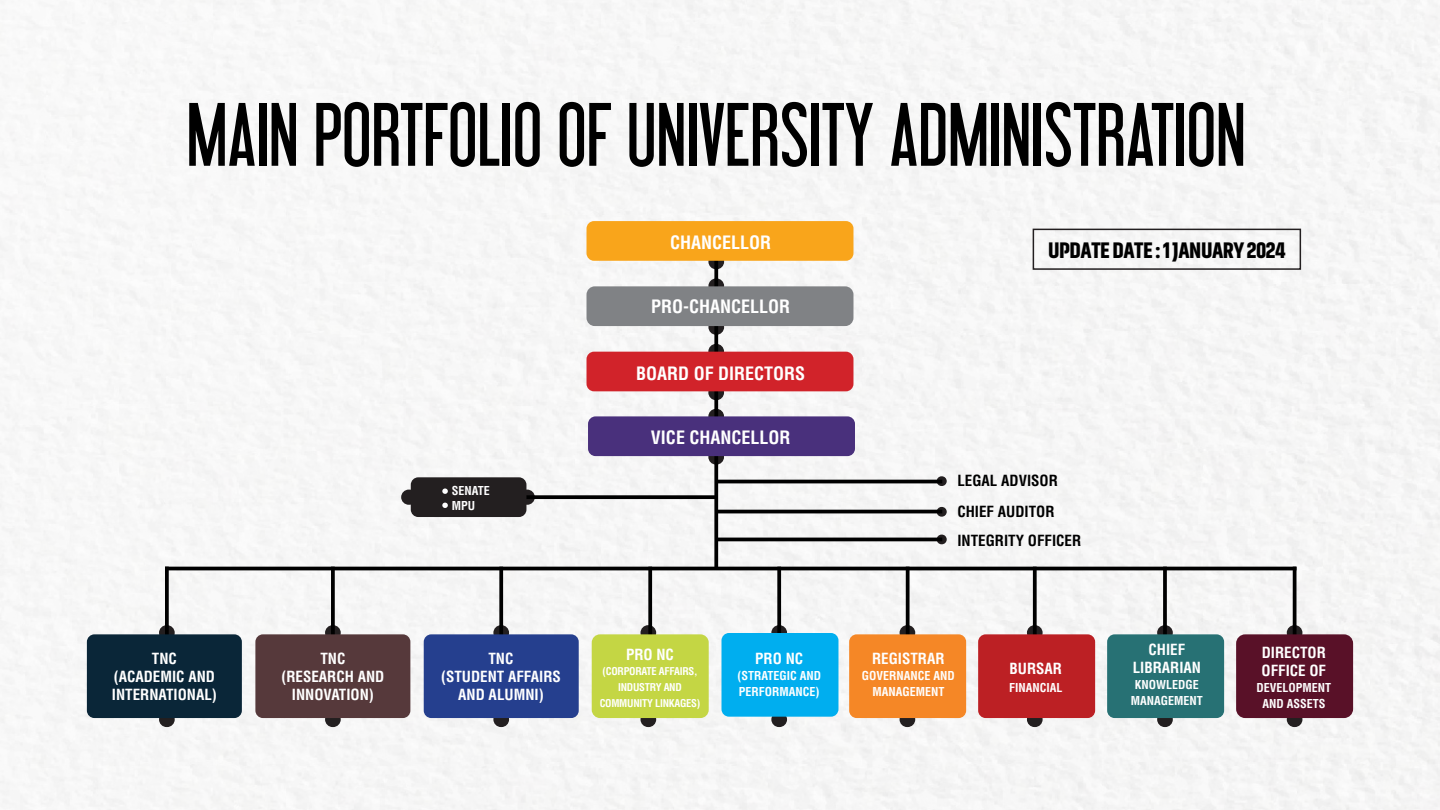
<style>
.page{position:relative;width:1440px;height:810px;background:#f6f6f6}
.page>*{position:absolute;margin:0;border:0;box-sizing:border-box;transform-origin:0 0}
.t1{font:80.25px "Libel Suit";color:#000}
.t2{font:900 22.5px "Akhand";letter-spacing:-.02em;color:#000}
.t3{font:700 condensed 18px "Helvetica LT Std";color:#fff}
.t4{font:700 condensed 15px/18px "Helvetica LT Std";color:#fff}
.t5{font:700 condensed 15px "Helvetica LT Std";color:#000}
.t6{font:700 condensed 12px/15.8px "Helvetica LT Std";color:#fff;text-align:center}
.t7{font:700 condensed 10.5px/15.8px "Helvetica LT Std";letter-spacing:-.025em;color:#fff;text-align:center}
</style>
<div class="page">
<div style="left:1033px;top:229px;width:268px;height:41px;border:2px solid #231f20"></div>
<div style="left:159px;top:625px;width:16px;height:15px;background:#231f20;border-radius:8px"></div>
<div style="left:159px;top:712px;width:16px;height:15px;background:#231f20;border-radius:8px"></div>
<div style="left:325px;top:625px;width:16px;height:15px;background:#231f20;border-radius:8px"></div>
<div style="left:325px;top:712px;width:16px;height:15px;background:#231f20;border-radius:8px"></div>
<div style="left:493px;top:625px;width:16px;height:15px;background:#231f20;border-radius:8px"></div>
<div style="left:708px;top:449px;width:16px;height:16px;background:#231f20;border-radius:8px"></div>
<div style="left:519px;top:490px;width:16px;height:15px;background:#231f20;border-radius:8px"></div>
<svg style="left:937px;top:476px;width:10px;height:10px"></svg>
<svg style="left:937px;top:507px;width:10px;height:10px"></svg>
<div style="left:937px;top:535px;width:10px;height:9px;background:#231f20;border-radius:5px"></div>
<div style="left:401px;top:490px;width:16px;height:15px;background:#231f20;border-radius:8px"></div>
<svg style="left:708px;top:385px;width:16px;height:15px"></svg>
<div style="left:708px;top:320px;width:16px;height:15px;background:#231f20;border-radius:8px"></div>
<div style="left:708px;top:254px;width:16px;height:15px;background:#231f20;border-radius:8px"></div>
<div style="left:708px;top:409px;width:16px;height:15px;background:#231f20;border-radius:8px"></div>
<svg style="left:708px;top:344px;width:16px;height:15px"></svg>
<svg style="left:708px;top:278px;width:16px;height:16px"></svg>
<div style="left:493px;top:712px;width:16px;height:15px;background:#231f20;border-radius:8px"></div>
<div style="left:641px;top:625px;width:15px;height:15px;background:#231f20;border-radius:8px"></div>
<div style="left:641px;top:712px;width:15px;height:15px;background:#231f20;border-radius:8px"></div>
<div style="left:771px;top:625px;width:16px;height:15px;background:#231f20;border-radius:8px"></div>
<div style="left:771px;top:712px;width:16px;height:15px;background:#231f20;border-radius:8px"></div>
<div style="left:900px;top:625px;width:15px;height:15px;background:#231f20;border-radius:8px"></div>
<div style="left:900px;top:712px;width:15px;height:15px;background:#231f20;border-radius:8px"></div>
<div style="left:1027px;top:625px;width:16px;height:15px;background:#231f20;border-radius:8px"></div>
<div style="left:1027px;top:712px;width:16px;height:15px;background:#231f20;border-radius:8px"></div>
<div style="left:1157px;top:625px;width:16px;height:15px;background:#231f20;border-radius:8px"></div>
<div style="left:1157px;top:712px;width:16px;height:15px;background:#231f20;border-radius:8px"></div>
<svg style="left:1287px;top:625px;width:15px;height:15px"></svg>
<div style="left:1287px;top:712px;width:15px;height:15px;background:#231f20;border-radius:8px"></div>
<svg style="left:714px;top:261px;width:4px;height:306px"></svg>
<svg style="left:165px;top:570px;width:4px;height:64px"></svg>
<svg style="left:331px;top:570px;width:4px;height:64px"></svg>
<svg style="left:499px;top:570px;width:4px;height:64px"></svg>
<svg style="left:648px;top:570px;width:4px;height:64px"></svg>
<svg style="left:777px;top:570px;width:4px;height:63px"></svg>
<svg style="left:906px;top:570px;width:4px;height:64px"></svg>
<svg style="left:1033px;top:570px;width:4px;height:64px"></svg>
<svg style="left:1163px;top:570px;width:4px;height:64px"></svg>
<hr style="left:1293px;top:567px;width:3px;height:111px;background:#000">
<hr style="left:165px;top:567px;width:1131px;height:3px;background:#000">
<svg style="left:526px;top:495px;width:190px;height:4px"></svg>
<hr style="left:716px;top:480px;width:226px;height:3px;background:#000">
<hr style="left:716px;top:510px;width:226px;height:3px;background:#000">
<hr style="left:716px;top:538px;width:226px;height:3px;background:#000">
<div style="left:587px;top:221px;width:266px;height:40px;background:#f9a51b;border-radius:8px"></div>
<div style="left:587px;top:286px;width:266px;height:40px;background:#808285;border-radius:8px"></div>
<div style="left:587px;top:352px;width:266px;height:39px;background:#d1232a;border-radius:8px"></div>
<div style="left:588px;top:416px;width:267px;height:40px;background:#49307c;border-radius:8px"></div>
<div style="left:87px;top:634px;width:155px;height:84px;background:#0a2638;border-radius:8px"></div>
<div style="left:255px;top:634px;width:155px;height:84px;background:#56393b;border-radius:8px"></div>
<div style="left:424px;top:634px;width:155px;height:84px;background:#253f8e;border-radius:8px"></div>
<div style="left:592px;top:634px;width:117px;height:84px;background:#c4d644;border-radius:8px"></div>
<div style="left:849px;top:634px;width:117px;height:84px;background:#f58726;border-radius:8px"></div>
<div style="left:1107px;top:634px;width:117px;height:84px;background:#277174;border-radius:8px"></div>
<div style="left:722px;top:633px;width:116px;height:84px;background:#00aeef;border-radius:8px"></div>
<div style="left:978px;top:634px;width:117px;height:84px;background:#bc2024;border-radius:8px"></div>
<div style="left:1236px;top:634px;width:117px;height:84px;background:#591128;border-radius:9px"></div>
<div style="left:411px;top:477px;width:115px;height:40px;background:#231f20;border-radius:8px"></div>
<svg style="left:442px;top:503px;width:6px;height:5px"></svg>
<svg style="left:442px;top:489px;width:6px;height:5px"></svg>
<p class="t1" style="left:187px;top:87px;width:1061px">MAIN PORTFOLIO OF UNIVERSITY ADMINISTRATION</p>
<p class="t4" style="left:152px;top:650px;width:27px">TNC</p>
<p class="t4" style="left:112px;top:668px;width:107px">(ACADEMIC AND<br>INTERNATIONAL)</p>
<p class="t4" style="left:320px;top:650px;width:27px">TNC</p>
<p class="t4" style="left:281px;top:668px;width:104px;text-align:center">(RESEARCH AND<br>INNOVATION)</p>
<p class="t6" style="left:452px;top:483px;width:40px">SENATE</p>
<p class="t6" style="left:452px;top:497px;width:25px">MPU</p>
<p class="t3" style="left:670px;top:231px;width:103px">CHANCELLOR</p>
<p class="t3" style="left:651px;top:296px;width:141px">PRO-CHANCELLOR</p>
<p class="t3" style="left:636px;top:362px;width:171px">BOARD OF DIRECTORS</p>
<p class="t3" style="left:651px;top:427px;width:141px">VICE CHANCELLOR</p>
<p class="t4" style="left:488px;top:650px;width:27px">TNC</p>
<p class="t4" style="left:441px;top:668px;width:121px">(STUDENT AFFAIRS</p>
<p class="t4" style="left:458px;top:686px;width:87px">AND ALUMNI)</p>
<p class="t4" style="left:626px;top:645px;width:49px">PRO NC</p>
<p class="t7" style="left:600px;top:664px;width:102px">(CORPORATE AFFAIRS,<br>INDUSTRY AND<br>COMMUNITY LINKAGES)</p>
<p class="t4" style="left:755px;top:650px;width:49px">PRO NC</p>
<p class="t6" style="left:737px;top:668px;width:85px;text-align:left">(STRATEGIC AND<br>PERFORMANCE)</p>
<p class="t2" style="left:1048px;top:238px;width:239px">UPDATE DATE : 1 JANUARY 2024</p>
<p class="t5" style="left:957px;top:471px;width:102px">LEGAL ADVISOR</p>
<p class="t5" style="left:957px;top:503px;width:99px">CHIEF AUDITOR</p>
<p class="t5" style="left:957px;top:531px;width:125px">INTEGRITY OFFICER</p>
<p class="t4" style="left:872px;top:650px;width:74px">REGISTRAR</p>
<p class="t6" style="left:862px;top:668px;width:95px">GOVERNANCE AND<br>MANAGEMENT</p>
<p class="t4" style="left:1010px;top:659px;width:54px">BURSAR</p>
<p class="t6" style="left:1009px;top:680px;width:55px">FINANCIAL</p>
<p class="t4" style="left:1149px;top:641px;width:38px">CHIEF</p>
<p class="t4" style="left:1133px;top:659px;width:70px">LIBRARIAN</p>
<p class="t6" style="left:1131px;top:677px;width:74px">KNOWLEDGE<br>MANAGEMENT</p>
<p class="t4" style="left:1262px;top:643px;width:66px">DIRECTOR</p>
<p class="t4" style="left:1262px;top:661px;width:66px">OFFICE OF</p>
<p class="t6" style="left:1257px;top:679px;width:76px">DEVELOPMENT</p>
<p class="t6" style="left:1262px;top:695px;width:65px">AND ASSETS</p>
</div>
